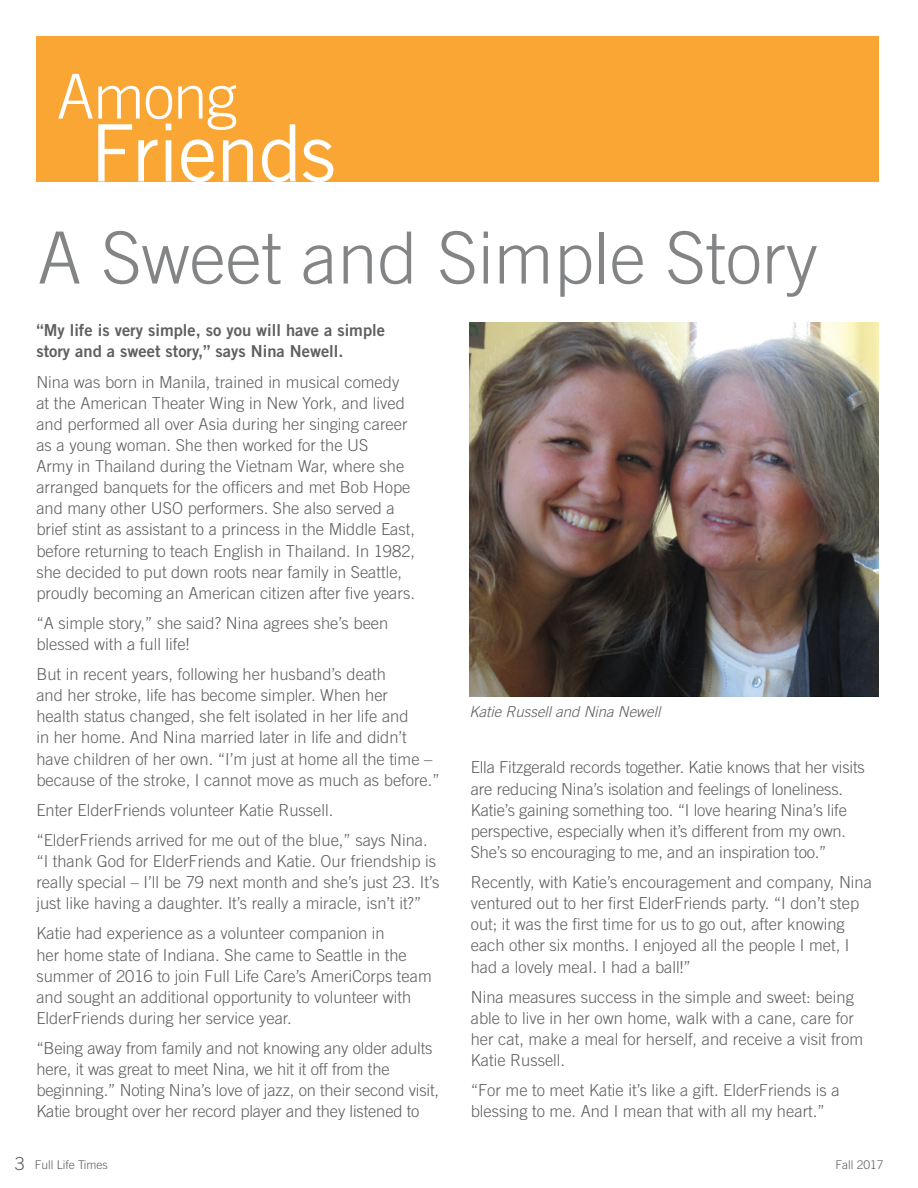
<style>
.page{position:relative;width:918px;height:1188px;background:#fff}
.page>*{position:absolute;margin:0;border:0;box-sizing:border-box;transform-origin:0 0}
.t1{font:300 72px "Trade Gothic";color:#828486}
.t2{font:300 16.5px/21.1px "Trade Gothic";color:#5f6062}
.t3{font:16.5px/21.1px "Trade Gothic Bold Two";color:#5f6062}
.t4{font:italic 300 15px "Trade Gothic";color:#5f6062}
.t5{font:300 12px "Trade Gothic";color:#5f6062}
.s1{font-size:18px}
</style>
<div class="page">
<div style="left:36px;top:36px;width:843px;height:146px;background:#faa634"></div>
<svg style="left:58px;top:74px;width:275px;height:108px"></svg>
<img style="left:470px;top:323px;width:408px;height:374px">
<h1 class="t1" style="left:38px;top:215px;width:782px">A Sweet and Simple Story</h1>
<p class="t3" style="left:36px;top:320px;width:350px">“My life is very simple, so you will have a simple story and a sweet story,” says Nina Newell.</p>
<p class="t2" style="left:36px;top:371px;width:380px">Nina was born in Manila, trained in musical comedy at the American Theater Wing in New York, and lived and performed all over Asia during her singing career as a young woman. She then worked for the US<br>Army in Thailand during the Vietnam War, where she arranged banquets for the officers and met Bob Hope and many other USO performers. She also served a brief stint as assistant to a princess in the Middle East, before returning to teach English in Thailand. In 1982, she decided to put down roots near family in Seattle, proudly becoming an American citizen after five years.</p>
<p class="t2" style="left:36px;top:612px;width:353px">“A simple story,” she said? Nina agrees she’s been blessed with a full life!</p>
<p class="t2" style="left:36px;top:663px;width:405px">But in recent years, following her husband’s death<br>and her stroke, life has become simpler. When her<br>health status changed, she felt isolated in her life and<br>in her home. And Nina married later in life and didn’t have children of her own. “I’m just at home all the time – because of the stroke, I cannot move as much as before.”</p>
<p class="t2" style="left:36px;top:795px;width:393px;line-height:30.2px">Enter ElderFriends volunteer Katie Russell. “ElderFriends arrived for me out of the blue,” says Nina.</p>
<p class="t2" style="left:36px;top:850px;width:405px">“I thank God for ElderFriends and Katie. Our friendship is really special – I’ll be 79 next month and she’s just 23. It’s just like having a daughter. It’s really a miracle, isn’t it?”</p>
<p class="t2" style="left:36px;top:923px;width:397px">Katie had experience as a volunteer companion in<br>her home state of Indiana. She came to Seattle in the summer of 2016 to join Full Life Care’s AmeriCorps team and sought an additional opportunity to volunteer with ElderFriends during her service year.</p>
<p class="t2" style="left:36px;top:1037px;width:404px">“Being away from family and not knowing any older adults here, it was great to meet Nina, we hit it off from the beginning.” Noting Nina’s love of jazz, on their second visit, Katie brought over her record player and they listened to</p>
<p class="t4" style="left:470px;top:703px;width:192px">Katie Russell and Nina Newell</p>
<p class="t2" style="left:471px;top:757px;width:396px">Ella Fitzgerald records together. Katie knows that her visits are reducing Nina’s isolation and feelings of loneliness.<br>Katie’s gaining something too. “I love hearing Nina’s life perspective, especially when it’s different from my own.<br>She’s so encouraging to me, and an inspiration too.”</p>
<p class="t2" style="left:471px;top:871px;width:403px">Recently, with Katie’s encouragement and company, Nina ventured out to her first ElderFriends party. “I don’t step out; it was the first time for us to go out, after knowing each other six months. I enjoyed all the people I met, I had a lovely meaI. I had a ball!”</p>
<p class="t2" style="left:471px;top:986px;width:394px">Nina measures success in the simple and sweet: being able to live in her own home, walk with a cane, care for her cat, make a meal for herself, and receive a visit from Katie Russell.</p>
<p class="t2" style="left:471px;top:1080px;width:370px">“For me to meet Katie it’s like a gift. ElderFriends is a blessing to me. And I mean that with all my heart.”</p>
<p class="t5" style="left:15px;top:1157px;width:94px"><span class="s1">3</span> Full Life Times</p>
<p class="t5" style="left:835px;top:1157px;width:50px">Fall 2017</p>
</div>
